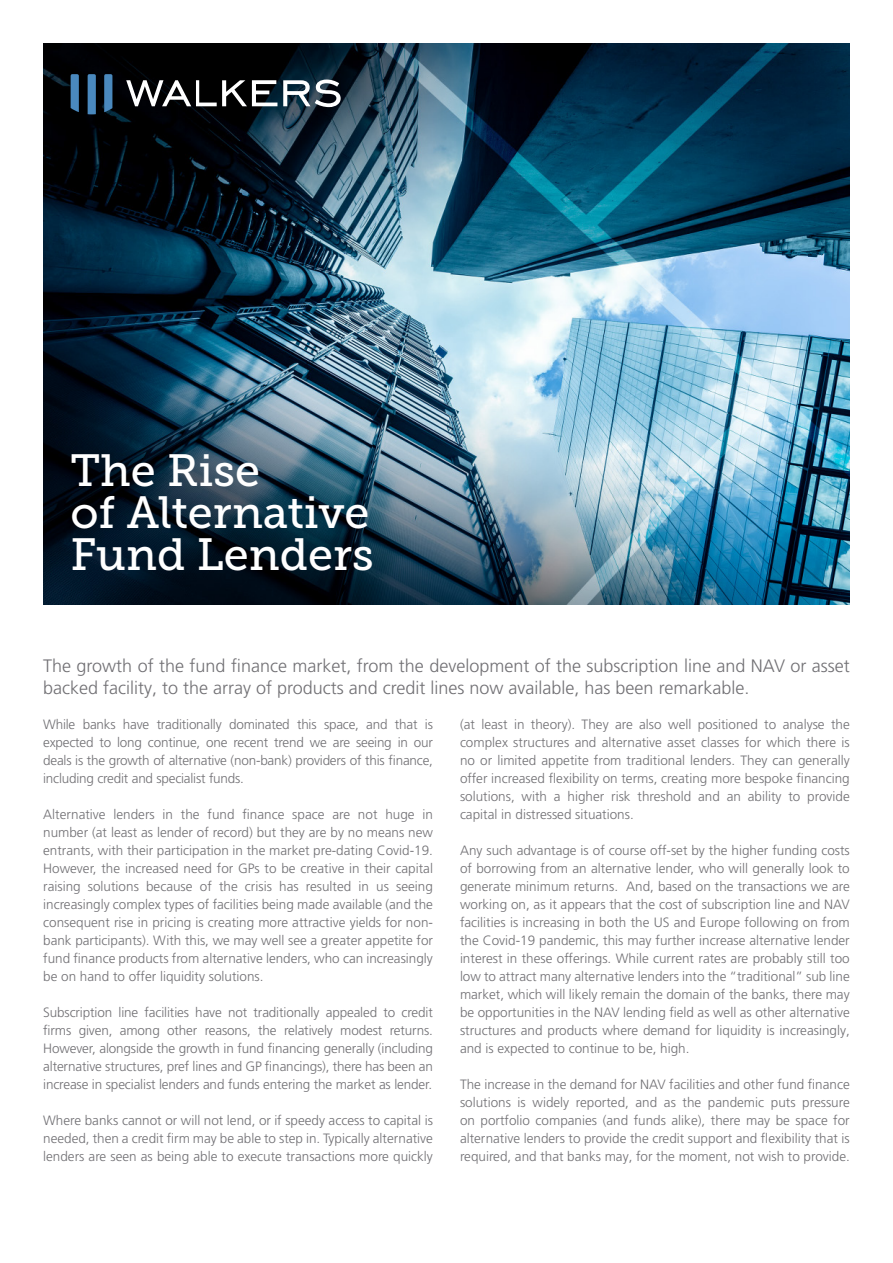
<style>
.page{position:relative;width:893px;height:1263px;background:#fff}
.page>*{position:absolute;margin:0;border:0;box-sizing:border-box;transform-origin:0 0}
.t1{font:45px "Museo Slab 500";color:#fff}
.t2{font:300 18px/22.5px "Frutiger LT Pro";color:#717074}
.t3{font:300 13.5px/18px "Frutiger LT Pro";color:#717074;text-align:justify}
</style>
<div class="page">
<img style="left:43px;top:43px;width:807px;height:562px">
<svg style="left:126px;top:80px;width:151px;height:26px"></svg>
<svg style="left:283px;top:80px;width:58px;height:27px"></svg>
<svg style="left:71px;top:74px;width:8px;height:38px"></svg>
<svg style="left:88px;top:74px;width:8px;height:40px"></svg>
<svg style="left:104px;top:74px;width:8px;height:38px"></svg>
<p class="t1" style="left:71px;top:445px;width:191px">The Rise</p>
<p class="t1" style="left:71px;top:487px;width:300px">of Alternative</p>
<p class="t1" style="left:71px;top:529px;width:305px">Fund Lenders</p>
<p class="t2" style="left:43px;top:655px;width:808px">The growth of the fund finance market, from the development of the subscription line and NAV or asset backed facility, to the array of products and credit lines now available, has been remarkable.</p>
<p class="t3" style="left:43px;top:715px;width:391px">While banks have traditionally dominated this space, and that is expected to long continue, one recent trend we are seeing in our deals is the growth of alternative (non-bank) providers of this finance, including credit and specialist funds.</p>
<p class="t3" style="left:43px;top:805px;width:391px">Alternative lenders in the fund finance space are not huge in number (at least as lender of record) but they are by no means new entrants, with their participation in the market pre-dating Covid-19.<br>However, the increased need for GPs to be creative in their capital raising solutions because of the crisis has resulted in us seeing increasingly complex types of facilities being made available (and the consequent rise in pricing is creating more attractive yields for non&shy;bank participants). With this, we may well see a greater appetite for fund finance products from alternative lenders, who can increasingly be on hand to offer liquidity solutions.</p>
<p class="t3" style="left:43px;top:1003px;width:391px">Subscription line facilities have not traditionally appealed to credit firms given, among other reasons, the relatively modest returns.<br>However, alongside the growth in fund financing generally (including alternative structures, pref lines and GP financings), there has been an increase in specialist lenders and funds entering the market as lender.</p>
<p class="t3" style="left:43px;top:1111px;width:391px">Where banks cannot or will not lend, or if speedy access to capital is needed, then a credit firm may be able to step in. Typically alternative lenders are seen as being able to execute transactions more quickly</p>
<p class="t3" style="left:460px;top:715px;width:391px">(at least in theory). They are also well positioned to analyse the complex structures and alternative asset classes for which there is no or limited appetite from traditional lenders. They can generally offer increased flexibility on terms, creating more bespoke financing solutions, with a higher risk threshold and an ability to provide capital in distressed situations.</p>
<p class="t3" style="left:460px;top:841px;width:391px">Any such advantage is of course off-set by the higher funding costs of borrowing from an alternative lender, who will generally look to generate minimum returns. And, based on the transactions we are working on, as it appears that the cost of subscription line and NAV facilities is increasing in both the US and Europe following on from the Covid-19 pandemic, this may further increase alternative lender interest in these offerings. While current rates are probably still too low to attract many alternative lenders into the “traditional” sub line market, which will likely remain the domain of the banks, there may be opportunities in the NAV lending field as well as other alternative structures and products where demand for liquidity is increasingly, and is expected to continue to be, high.</p>
<p class="t3" style="left:460px;top:1075px;width:391px">The increase in the demand for NAV facilities and other fund finance solutions is widely reported, and as the pandemic puts pressure on portfolio companies (and funds alike), there may be space for alternative lenders to provide the credit support and flexibility that is required, and that banks may, for the moment, not wish to provide.</p>
</div>
